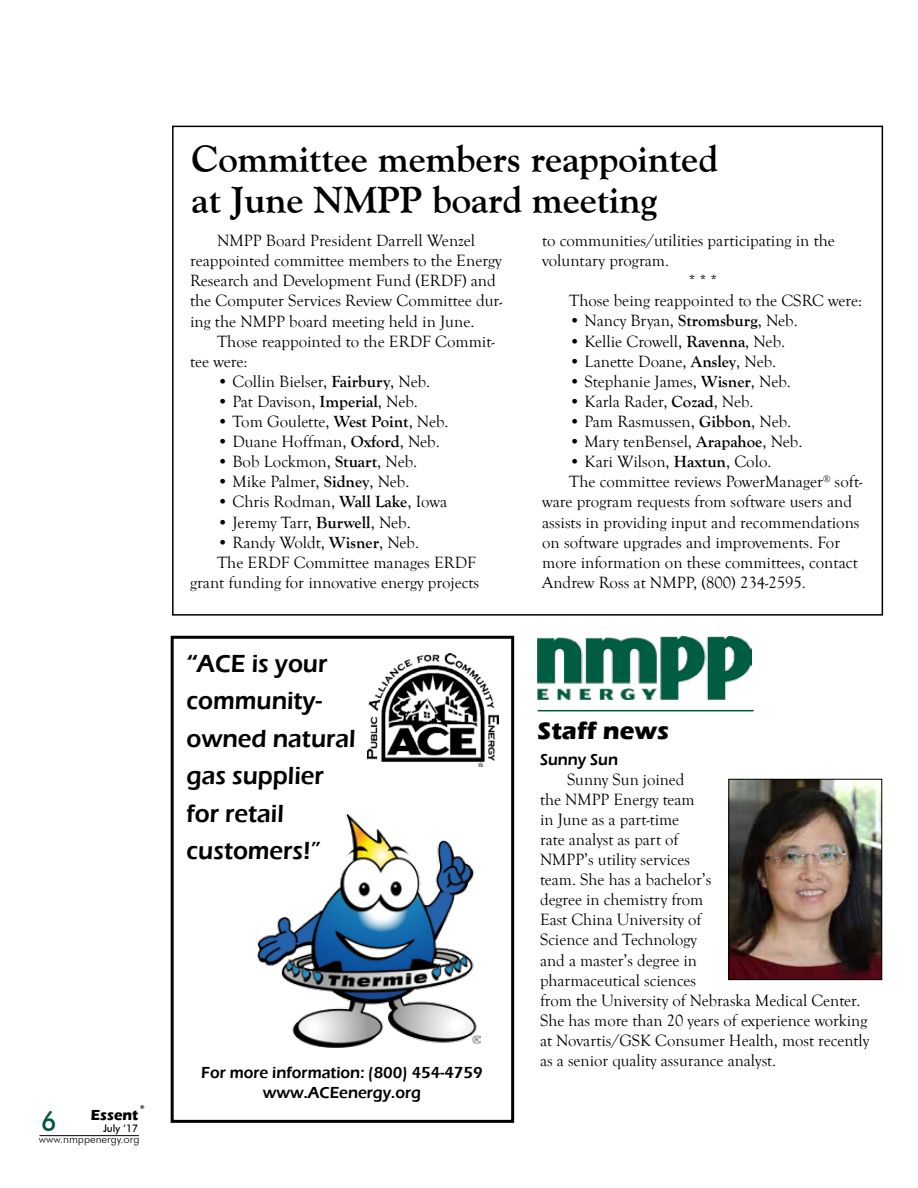
<style>
.page{position:relative;width:918px;height:1188px;background:#fff}
.page>*{position:absolute;margin:0;border:0;box-sizing:border-box;transform-origin:0 0}
.t1{font:700 37.5px/40.5px "Goudy Old Style BT";color:#000}
.t2{font:500 27px "Futura BT";color:#00543e;scale:.95 1}
.t3{font:600 25.5px/37.5px "Eras ITC";color:#000;scale:.95 1}
.t4{font:700 24.9px "Eras ITC";color:#000}
.t5{font:16.8px/20.1px "Goudy Old Style T";color:#000}
.t6{font:600 16.5px/19.5px "Eras ITC";color:#000;text-align:center;scale:.95 1}
.t7{font:700 15px "Eras ITC";color:#000;scale:.95 1}
.t8{font:300 11.25px "Futura BT";color:#000}
.t9{font:500 10.5px "Futura BT";color:#000;scale:.95 1}
.t10{font:700 5.25px "Futura BT";color:#000}
.s1{font-weight:700}
</style>
<div class="page">
<hr style="left:39px;top:1135px;width:100px;height:1px;background:#000">
<div style="left:171px;top:636px;width:343px;height:487px;border:3px solid #000"></div>
<img style="left:367px;top:654px;width:131px;height:113px">
<img style="left:258px;top:815px;width:222px;height:233px">
<hr style="left:538px;top:710px;width:216px;height:1px;background:#00543e">
<img style="left:538px;top:637px;width:214px;height:63px">
<img style="left:730px;top:781px;width:150px;height:197px">
<div style="left:728px;top:779px;width:154px;height:201px;border:1px solid #000"></div>
<div style="left:172px;top:126px;width:711px;height:490px;border:2px solid #000"></div>
<p class="t10" style="left:140px;top:1104px;width:6px">®</p>
<p class="t7" style="left:91px;top:1106px;width:51px">Essent</p>
<p class="t9" style="left:103px;top:1122px;width:39px">July ‘17</p>
<h2 class="t2" style="left:41px;top:1105px;width:18px">6</h2>
<p class="t8" style="left:39px;top:1132px;width:102px">www.nmppenergy.org</p>
<h1 class="t1" style="left:192px;top:138px;width:528px">Committee members reappointed at June NMPP board meeting</h1>
<p class="t5" style="left:190px;top:231px;width:314px;text-indent:27px">NMPP Board President Darrell Wenzel reappointed committee members to the Energy Research and Development Fund (ERDF) and the Computer Services Review Committee dur&shy;ing the NMPP board meeting held in June.</p>
<p class="t5" style="left:190px;top:332px;width:306px;text-indent:27px">Those reappointed to the ERDF Commit&shy;tee were:</p>
<p class="t5" style="left:217px;top:372px;width:215px">• Collin Bielser, <span class="s1">Fairbury</span>, Neb.</p>
<p class="t5" style="left:217px;top:392px;width:202px">• Pat Davison, <span class="s1">Imperial</span>, Neb.</p>
<p class="t5" style="left:217px;top:412px;width:233px">• Tom Goulette, <span class="s1">West Point</span>, Neb.</p>
<p class="t5" style="left:217px;top:432px;width:224px">• Duane Hoffman, <span class="s1">Oxford</span>, Neb.</p>
<p class="t5" style="left:217px;top:452px;width:202px">• Bob Lockmon, <span class="s1">Stuart</span>, Neb.</p>
<p class="t5" style="left:217px;top:472px;width:194px">• Mike Palmer, <span class="s1">Sidney</span>, Neb.</p>
<p class="t5" style="left:217px;top:492px;width:232px">• Chris Rodman, <span class="s1">Wall Lake</span>, Iowa</p>
<p class="t5" style="left:217px;top:512px;width:195px">• Jeremy Tarr, <span class="s1">Burwell</span>, Neb.</p>
<p class="t5" style="left:217px;top:532px;width:204px">• Randy Woldt, <span class="s1">Wisner</span>, Neb.</p>
<p class="t5" style="left:217px;top:553px;width:260px">The ERDF Committee manages ERDF</p>
<p class="t5" style="left:190px;top:573px;width:291px">grant funding for innovative energy projects</p>
<h3 class="t3" style="left:186px;top:645px;width:180px"><span class="s1">“</span>ACE is your community&shy;owned natural gas supplier for retail customers!”</h3>
<p class="t6" style="left:201px;top:1063px;width:298px">For more information: (800) 454-4759 www.ACEenergy.org</p>
<p class="t5" style="left:542px;top:231px;width:294px">to communities/utilities participating in the</p>
<p class="t5" style="left:542px;top:251px;width:129px">voluntary program.</p>
<p class="t5" style="left:689px;top:271px;width:30px">* * *</p>
<p class="t5" style="left:569px;top:291px;width:295px">Those being reappointed to the CSRC were:</p>
<p class="t5" style="left:569px;top:311px;width:230px">• Nancy Bryan, <span class="s1">Stromsburg</span>, Neb.</p>
<p class="t5" style="left:569px;top:331px;width:218px">• Kellie Crowell, <span class="s1">Ravenna</span>, Neb.</p>
<p class="t5" style="left:569px;top:351px;width:209px">• Lanette Doane, <span class="s1">Ansley</span>, Neb.</p>
<p class="t5" style="left:569px;top:372px;width:223px">• Stephanie James, <span class="s1">Wisner</span>, Neb.</p>
<p class="t5" style="left:569px;top:392px;width:186px">• Karla Rader, <span class="s1">Cozad</span>, Neb.</p>
<p class="t5" style="left:569px;top:412px;width:224px">• Pam Rasmussen, <span class="s1">Gibbon</span>, Neb.</p>
<p class="t5" style="left:569px;top:432px;width:235px">• Mary tenBensel, <span class="s1">Arapahoe</span>, Neb.</p>
<p class="t5" style="left:569px;top:452px;width:204px">• Kari Wilson, <span class="s1">Haxtun</span>, Colo.</p>
<p class="t5" style="left:569px;top:472px;width:295px">The committee reviews PowerManager<sup>®</sup> soft-</p>
<p class="t5" style="left:542px;top:492px;width:311px">ware program requests from software users and</p>
<p class="t5" style="left:542px;top:512px;width:319px">assists in providing input and recommendations</p>
<p class="t5" style="left:542px;top:532px;width:300px">on software upgrades and improvements. For</p>
<p class="t5" style="left:542px;top:553px;width:317px">more information on these committees, contact</p>
<p class="t5" style="left:542px;top:573px;width:265px">Andrew Ross at NMPP, (800) 234-2595.</p>
<h3 class="t4" style="left:538px;top:716px;width:133px">Staff news</h3>
<p class="t6" style="left:540px;top:750px;width:84px">Sunny Sun</p>
<p class="t5" style="left:540px;top:770px;width:331px;text-indent:27px">Sunny Sun joined<br>the NMPP Energy team<br>in June as a part-time<br>rate analyst as part of<br>NMPP’s utility services<br>team. She has a bachelor’s<br>degree in chemistry from<br>East China University of<br>Science and Technology<br>and a master’s degree in<br>pharmaceutical sciences<br>from the University of Nebraska Medical Center.<br>She has more than 20 years of experience working at Novartis/GSK Consumer Health, most recently as a senior quality assurance analyst.</p>
</div>
